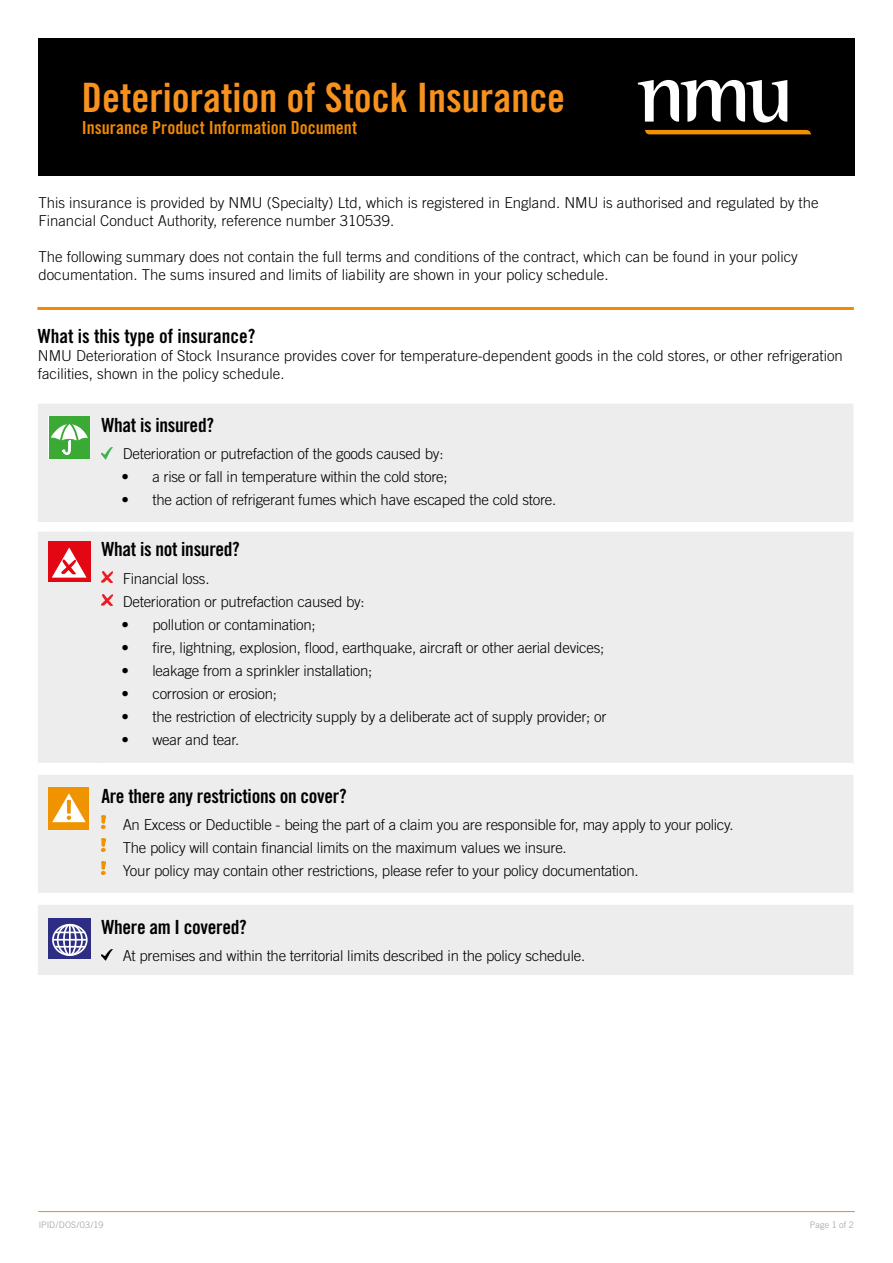
<style>
.page{position:relative;width:893px;height:1263px;background:#fff}
.page>*{position:absolute;margin:0;border:0;box-sizing:border-box;transform-origin:0 0}
.t1{font:40.5px "Trade Gothic Bold Cond Twenty";color:#f7921e}
.t2{font:19.5px "Trade Gothic Bold Cond Twenty";letter-spacing:-.015em;color:#000}
.t3{font:18px "Trade Gothic Bold Cond Twenty";color:#f18a00}
.t4{font:300 15px/18px "Trade Gothic";letter-spacing:-.015em;color:#000}
.t5{font:300 9px "Trade Gothic";letter-spacing:.01em;color:#9d9d9c}
</style>
<div class="page">
<hr style="left:38px;top:1211px;width:817px;height:1px;background:#f18a00">
<div style="left:39px;top:38px;width:816px;height:138px;background:#000"></div>
<svg style="left:638px;top:80px;width:149px;height:43px"></svg>
<svg style="left:645px;top:130px;width:166px;height:4px"></svg>
<div style="left:38px;top:404px;width:815px;height:359px;background:#ededed"></div>
<div style="left:97px;top:526px;width:756px;height:6px;background:#fff"></div>
<div style="left:38px;top:526px;width:59px;height:6px;background:#fff"></div>
<div style="left:48px;top:416px;width:41px;height:43px;background:#fff"></div>
<div style="left:49px;top:416px;width:40px;height:43px;background:#3aaa35"></div>
<svg style="left:51px;top:420px;width:37px;height:35px"></svg>
<svg style="left:101px;top:447px;width:11px;height:12px"></svg>
<svg style="left:101px;top:572px;width:11px;height:10px"></svg>
<svg style="left:101px;top:595px;width:11px;height:10px"></svg>
<div style="left:38px;top:775px;width:815px;height:118px;background:#ededed"></div>
<div style="left:48px;top:787px;width:41px;height:43px;background:#ef9400"></div>
<svg style="left:52px;top:793px;width:34px;height:29px"></svg>
<svg style="left:101px;top:816px;width:4px;height:13px"></svg>
<svg style="left:101px;top:839px;width:4px;height:13px"></svg>
<svg style="left:101px;top:862px;width:4px;height:13px"></svg>
<div style="left:38px;top:905px;width:815px;height:70px;background:#ededed"></div>
<svg style="left:101px;top:949px;width:11px;height:12px"></svg>
<div style="left:48px;top:541px;width:42px;height:41px;background:#e30613"></div>
<svg style="left:52px;top:547px;width:35px;height:31px"></svg>
<svg style="left:49px;top:918px;width:42px;height:41px"></svg>
<div style="left:52px;top:924px;width:36px;height:32px;border:2px solid #fff;border-radius:50%"></div>
<div style="left:57px;top:924px;width:26px;height:32px;border:2px solid #fff;border-radius:50%"></div>
<div style="left:63px;top:924px;width:14px;height:32px;border:2px solid #fff;border-radius:50%"></div>
<hr style="left:69px;top:925px;width:2px;height:31px;background:#fff">
<hr style="left:55px;top:931px;width:30px;height:2px;background:#fff">
<hr style="left:55px;top:946px;width:30px;height:1px;background:#fff">
<hr style="left:53px;top:939px;width:34px;height:1px;background:#fff">
<hr style="left:37px;top:307px;width:817px;height:3px;background:#f18a00">
<h1 class="t1" style="left:82px;top:73px;width:485px">Deterioration of Stock Insurance</h1>
<p class="t3" style="left:82px;top:117px;width:277px">Insurance Product Information Document</p>
<p class="t4" style="left:38px;top:194px;width:782px">This insurance is provided by NMU (Specialty) Ltd, which is registered in England. NMU is authorised and regulated by the<br>Financial Conduct Authority, reference number 310539.</p>
<p class="t4" style="left:38px;top:248px;width:761px">The following summary does not contain the full terms and conditions of the contract, which can be found in your policy documentation. The sums insured and limits of liability are shown in your policy schedule.</p>
<h2 class="t2" style="left:38px;top:325px;width:219px">What is this type of insurance?</h2>
<p class="t4" style="left:38px;top:347px;width:807px">NMU Deterioration of Stock Insurance provides cover for temperature-dependent goods in the cold stores, or other refrigeration facilities, shown in the policy schedule.</p>
<h2 class="t2" style="left:101px;top:413px;width:114px">What is insured?</h2>
<p class="t4" style="left:123px;top:444px;width:322px">Deterioration or putrefaction of the goods caused by:</p>
<p class="t4" style="left:121px;top:467px;width:328px">• a rise or fall in temperature within the cold store;</p>
<p class="t4" style="left:121px;top:490px;width:436px">• the action of refrigerant fumes which have escaped the cold store.</p>
<h2 class="t2" style="left:101px;top:537px;width:140px">What is not insured?</h2>
<p class="t4" style="left:123px;top:566px;width:244px;line-height:23px">Financial loss.<br>Deterioration or putrefaction caused by:</p>
<p class="t4" style="left:121px;top:615px;width:196px">• pollution or contamination;</p>
<p class="t4" style="left:121px;top:638px;width:484px">• fire, lightning, explosion, flood, earthquake, aircraft or other aerial devices;</p>
<p class="t4" style="left:121px;top:661px;width:252px">• leakage from a sprinkler installation;</p>
<p class="t4" style="left:121px;top:684px;width:157px">• corrosion or erosion;</p>
<p class="t4" style="left:121px;top:707px;width:486px">• the restriction of electricity supply by a deliberate act of supply provider; or</p>
<p class="t4" style="left:121px;top:730px;width:119px">• wear and tear.</p>
<h2 class="t2" style="left:101px;top:784px;width:247px">Are there any restrictions on cover?</h2>
<p class="t4" style="left:123px;top:813px;width:612px;line-height:23px">An Excess or Deductible - being the part of a claim you are responsible for, may apply to your policy.<br>The policy will contain financial limits on the maximum values we insure.<br>Your policy may contain other restrictions, please refer to your policy documentation.</p>
<h2 class="t2" style="left:101px;top:915px;width:147px">Where am I covered?</h2>
<p class="t4" style="left:123px;top:946px;width:464px">At premises and within the territorial limits described in the policy schedule.</p>
<p class="t5" style="left:39px;top:1219px;width:66px">IPID/DOS/03/19</p>
<p class="t5" style="left:810px;top:1219px;width:45px">Page 1 of 2</p>
</div>
